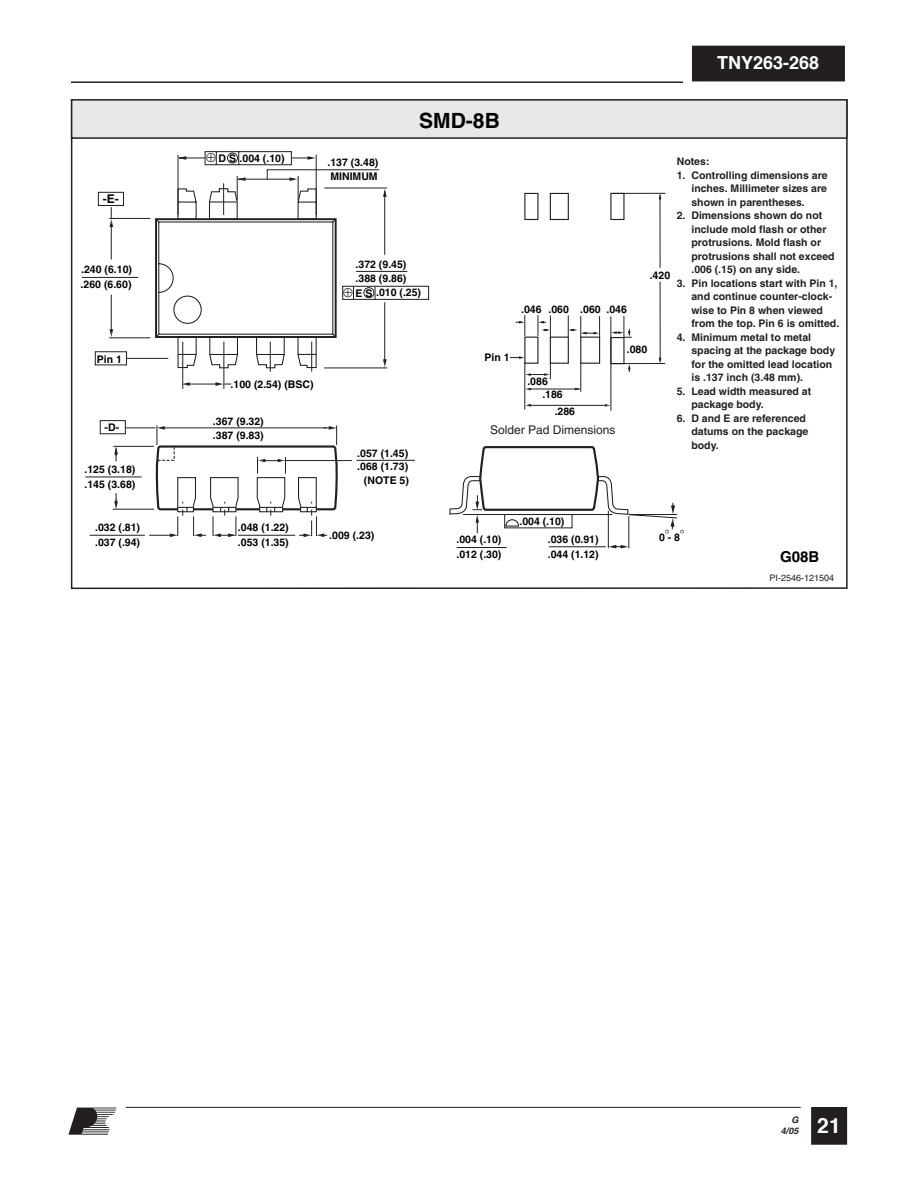
<style>
.page{position:relative;width:918px;height:1188px;background:#fff}
.page>*{position:absolute;margin:0;border:0;box-sizing:border-box;transform-origin:0 0}
.t1{font:700 21px "Helvetica";color:#000}
.t2{font:700 21px "Helvetica";color:#fff}
.t3{font:700 18px "Helvetica";color:#fff}
.t4{font:700 15px "Helvetica";color:#000}
.t5{font:12px "Helvetica";color:#231f20}
.t6{font:700 12px "Helvetica";color:#000}
.t7{font:700 10.5px/13.5px "Helvetica";color:#231f20}
.t8{font:700 10.5px/13.5px "Helvetica";color:#000}
.t9{font:9px "Helvetica";color:#231f20}
.t10{font:italic 700 9px/10.8px "Helvetica";color:#231f20;text-align:right}
.s1{color:#231f20}
</style>
<div class="page">
<svg style="left:68px;top:1108px;width:49px;height:27px"></svg>
<hr style="left:71px;top:81px;width:612px;height:2px;background:#231f20">
<div style="left:693px;top:46px;width:151px;height:35px;background:#231f20"></div>
<hr style="left:126px;top:1107px;width:675px;height:1px;background:#231f20">
<div style="left:812px;top:1108px;width:34px;height:36px;background:#231f20"></div>
<div style="left:811px;top:1107px;width:36px;height:38px;border:2px solid #231f20"></div>
<div style="left:72px;top:100px;width:775px;height:38px;background:#e6e7e9"></div>
<div style="left:71px;top:99px;width:777px;height:40px;border:2px solid #231f20"></div>
<div style="left:100px;top:420px;width:26px;height:14px;border:1px solid #231f20"></div>
<hr style="left:125px;top:428px;width:30px;height:1px;background:#231f20">
<hr style="left:90px;top:535px;width:55px;height:1px;background:#231f20">
<hr style="left:85px;top:477px;width:57px;height:1px;background:#231f20">
<svg style="left:114px;top:447px;width:4px;height:14px"></svg>
<hr style="left:113px;top:446px;width:41px;height:1px;background:#231f20">
<hr style="left:113px;top:509px;width:41px;height:1px;background:#231f20">
<svg style="left:114px;top:493px;width:4px;height:16px"></svg>
<svg style="left:149px;top:425px;width:190px;height:112px"></svg>
<hr style="left:286px;top:460px;width:66px;height:1px;background:#231f20">
<hr style="left:356px;top:460px;width:59px;height:1px;background:#231f20">
<hr style="left:82px;top:277px;width:56px;height:1px;background:#231f20">
<svg style="left:183px;top:382px;width:48px;height:4px"></svg>
<svg style="left:95px;top:188px;width:334px;height:177px"></svg>
<hr style="left:182px;top:342px;width:1px;height:47px;background:#231f20">
<hr style="left:224px;top:342px;width:1px;height:47px;background:#231f20">
<hr style="left:270px;top:342px;width:1px;height:30px;background:#231f20">
<hr style="left:311px;top:342px;width:1px;height:30px;background:#231f20">
<hr style="left:525px;top:362px;width:1px;height:48px;background:#231f20">
<hr style="left:611px;top:316px;width:1px;height:95px;background:#231f20">
<hr style="left:660px;top:282px;width:1px;height:80px;background:#231f20">
<hr style="left:660px;top:195px;width:1px;height:73px;background:#231f20">
<hr style="left:528px;top:405px;width:78px;height:1px;background:#231f20">
<hr style="left:612px;top:193px;width:53px;height:1px;background:#231f20">
<svg style="left:605px;top:404px;width:6px;height:3px"></svg>
<svg style="left:525px;top:404px;width:6px;height:3px"></svg>
<hr style="left:611px;top:363px;width:54px;height:1px;background:#231f20">
<svg style="left:510px;top:192px;width:122px;height:200px"></svg>
<svg style="left:449px;top:446px;width:229px;height:102px"></svg>
<svg style="left:155px;top:151px;width:232px;height:218px"></svg>
<p class="t6" style="left:103px;top:192px;width:18px">-E-</p>
<p class="t8" style="left:81px;top:263px;width:52px">.240 (6.10)</p>
<p class="t8" style="left:81px;top:277px;width:52px">.260 (6.60)</p>
<p class="t8" style="left:97px;top:352px;width:27px">Pin 1</p>
<p class="t8" style="left:105px;top:421px;width:16px">-D-</p>
<p class="t8" style="left:85px;top:462px;width:52px;line-height:14.5px">.125 (3.18) .145 (3.68)</p>
<p class="t8" style="left:95px;top:520px;width:47px;line-height:15px">.032 (.81) .037 (.94)</p>
<h2 class="t3" style="left:717px;top:50px;width:104px">TNY263-268</h2>
<p class="t8" style="left:206px;top:152px;width:80px"><span class="s1">⊕</span> D S .004 (.10)</p>
<p class="t8" style="left:231px;top:377px;width:85px">.100 (2.54) (BSC)</p>
<p class="t8" style="left:213px;top:415px;width:52px">.367 (9.32) .387 (9.83)</p>
<p class="t8" style="left:238px;top:521px;width:52px">.048 (1.22)</p>
<p class="t8" style="left:238px;top:535px;width:52px">.053 (1.35)</p>
<h1 class="t1" style="left:419px;top:108px;width:82px">SMD-8B</h1>
<p class="t8" style="left:328px;top:156px;width:52px">.137 (3.48)<br>MINIMUM</p>
<p class="t8" style="left:356px;top:257px;width:52px">.372 (9.45)</p>
<p class="t8" style="left:356px;top:271px;width:52px">.388 (9.86)</p>
<p class="t8" style="left:356px;top:285px;width:67px">E S .010 (.25)</p>
<p class="t8" style="left:357px;top:446px;width:53px;text-align:right">.057 (1.45) .068 (1.73) (NOTE 5)</p>
<p class="t8" style="left:329px;top:529px;width:47px">.009 (.23)</p>
<p class="t7" style="left:677px;top:154px;width:34px">Notes:</p>
<p class="t7" style="left:691px;top:168px;width:138px;text-align:justify;text-indent:-15px">1. Controlling dimensions are inches. Millimeter sizes are shown in parentheses.</p>
<p class="t7" style="left:691px;top:208px;width:145px;text-indent:-15px">2. Dimensions shown do not include mold flash or other protrusions. Mold flash or protrusions shall not exceed .006 (.15) on any side.</p>
<p class="t7" style="left:691px;top:276px;width:149px;text-indent:-15px">3. Pin locations start with Pin 1, and continue counter-clock&shy;wise to Pin 8 when viewed from the top. Pin 6 is omitted.</p>
<p class="t7" style="left:691px;top:330px;width:145px;text-indent:-15px">4. Minimum metal to metal spacing at the package body for the omitted lead location is .137 inch (3.48 mm).</p>
<p class="t7" style="left:691px;top:384px;width:121px;text-indent:-15px">5. Lead width measured at package body.</p>
<p class="t7" style="left:691px;top:411px;width:118px;text-indent:-15px">6. D and E are referenced datums on the package body.</p>
<p class="t8" style="left:650px;top:268px;width:22px">.420</p>
<p class="t8" style="left:521px;top:303px;width:107px">.046 .060 .060 .046</p>
<p class="t8" style="left:627px;top:342px;width:22px">.080</p>
<p class="t8" style="left:485px;top:351px;width:27px">Pin 1</p>
<p class="t8" style="left:542px;top:375px;width:22px;line-height:13px;text-indent:-15px">.086 .186</p>
<p class="t8" style="left:555px;top:404px;width:22px">.286</p>
<p class="t5" style="left:490px;top:423px;width:127px">Solder Pad Dimensions</p>
<p class="t8" style="left:519px;top:514px;width:47px">.004 (.10)</p>
<p class="t8" style="left:456px;top:532px;width:47px;line-height:14.5px">.004 (.10) .012 (.30)</p>
<p class="t8" style="left:548px;top:532px;width:52px;line-height:14.7px">.036 (0.91) .044 (1.12)</p>
<p class="t8" style="left:659px;top:530px;width:22px">0 - 8</p>
<h3 class="t4" style="left:780px;top:547px;width:41px">G08B</h3>
<p class="t9" style="left:770px;top:573px;width:66px">PI-2546-121504</p>
<p class="t10" style="left:781px;top:1114px;width:19px">G<br>4/05</p>
<h1 class="t2" style="left:817px;top:1111px;width:25px">21</h1>
</div>
